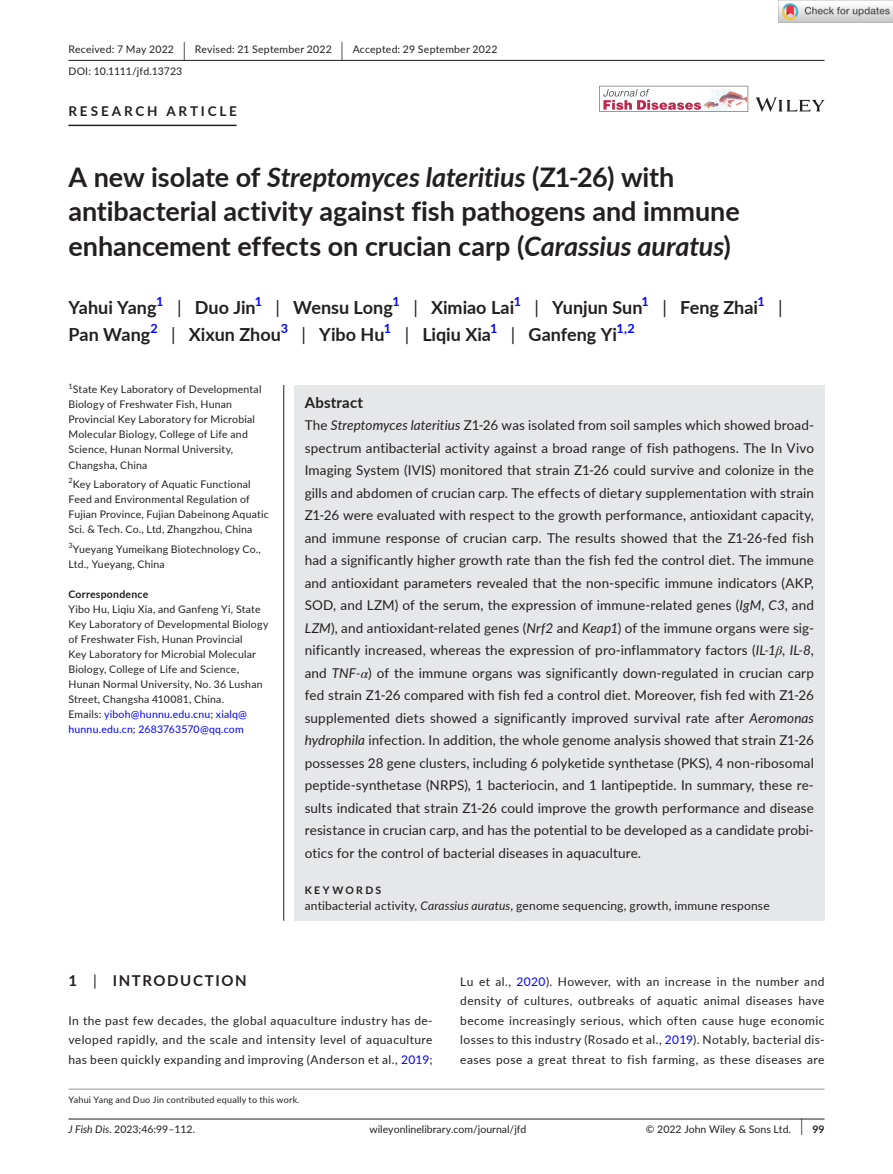
<style>
.page{position:relative;width:893px;height:1174px;background:#fff}
.page>*{position:absolute;margin:0;border:0;box-sizing:border-box;transform-origin:0 0}
.t1{font:700 27px/34.5px "Lato";color:#231f20}
.t2{font:700 18px "Lato";color:#231f20}
.t3{font:18px "Lato";color:#231f20}
.t4{font:700 15px "Lato";letter-spacing:.1em;color:#231f20}
.t5{font:700 15px "Lato";letter-spacing:.015em;color:#231f20}
.t6{font:13.5px/22.5px "Lato";letter-spacing:.01em;color:#231f20;text-align:justify}
.t7{font:700 13.5px "Lato";letter-spacing:.21em;color:#231f20}
.t8{font:700 12.6px "Lato";color:#00f}
.t9{font:12px/19.5px "Lato";letter-spacing:.03em;color:#231f20;text-align:justify}
.t10{font:10.5px/15px "Lato";letter-spacing:.02em;color:#231f20}
.t11{font:10.5px "Lato";color:#231f20}
.t12{font:700 10.5px "Lato";letter-spacing:.02em;color:#231f20}
.t13{font:700 10.5px "Lato";letter-spacing:.22em;color:#231f20}
.t14{font:9px "Lato";letter-spacing:.025em;color:#231f20}
.t15{font:7.35px "Lato";color:#231f20}
.s1{font-size:19.65px}
.s2{font-style:italic}
.s3{font-weight:400}
.s4{color:#00f}
.s5{font-family:"STIX";font-style:italic}
.s6{font-size:17.4px}
.s7{font-weight:700}
</style>
<div class="page">
<hr style="left:68px;top:1118px;width:756px;height:1px;background:#231f20">
<svg style="left:756px;top:97px;width:68px;height:15px"></svg>
<svg style="left:599px;top:86px;width:149px;height:26px"></svg>
<hr style="left:68px;top:60px;width:756px;height:1px;background:#231f20">
<hr style="left:68px;top:125px;width:169px;height:1px;background:#231f20">
<hr style="left:68px;top:1088px;width:756px;height:1px;background:#939598">
<div style="left:294px;top:385px;width:530px;height:535px;background:#e6e7e9"></div>
<hr style="left:283px;top:385px;width:1px;height:535px;background:#231f20">
<img style="left:779px;top:0;width:114px;height:23px">
<p class="t10" style="left:68px;top:38px;width:431px;line-height:21.8px">Received: 7 May 2022 <span class="s1">|</span> Revised: 21 September 2022 <span class="s1">|</span> Accepted: 29 September 2022<br>DOI: 10.1111/jfd.13723</p>
<p class="t7" style="left:68px;top:101px;width:170px">RESEARCH ARTICLE</p>
<h1 class="t1" style="left:68px;top:159px;width:673px">A new isolate of <span class="s2">Streptomyces lateritius</span> (Z1-26) with antibacterial activity against fish pathogens and immune enhancement effects on crucian carp (<span class="s2">Carassius auratus</span>)</h1>
<h2 class="t2" style="left:68px;top:295px;width:90px">Yahui Yang</h2>
<p class="t8" style="left:156px;top:292px;width:9px">1</p>
<h2 class="t2" style="left:177px;top:295px;width:80px"><span class="s3">|</span> Duo Jin</h2>
<p class="t8" style="left:255px;top:292px;width:9px">1</p>
<h2 class="t2" style="left:276px;top:295px;width:119px"><span class="s3">|</span> Wensu Long</h2>
<p class="t8" style="left:393px;top:292px;width:9px">1</p>
<h2 class="t2" style="left:413px;top:295px;width:102px"><span class="s3">|</span> Ximiao Lai</h2>
<p class="t8" style="left:514px;top:292px;width:9px">1</p>
<h2 class="t2" style="left:534px;top:295px;width:109px"><span class="s3">|</span> Yunjun Sun</h2>
<p class="t8" style="left:642px;top:292px;width:9px">1</p>
<h2 class="t2" style="left:662px;top:295px;width:97px"><span class="s3">|</span> Feng Zhai</h2>
<p class="t8" style="left:757px;top:292px;width:9px">1</p>
<h2 class="t3" style="left:778px;top:295px;width:6px">|</h2>
<h2 class="t2" style="left:68px;top:322px;width:83px">Pan Wang</h2>
<p class="t8" style="left:150px;top:319px;width:9px">2</p>
<h2 class="t2" style="left:171px;top:322px;width:111px"><span class="s3">|</span> Xixun Zhou</h2>
<p class="t8" style="left:281px;top:319px;width:9px">3</p>
<h2 class="t2" style="left:302px;top:322px;width:84px"><span class="s3">|</span> Yibo Hu</h2>
<p class="t8" style="left:384px;top:319px;width:9px">1</p>
<h2 class="t2" style="left:405px;top:322px;width:88px"><span class="s3">|</span> Liqiu Xia</h2>
<p class="t8" style="left:490px;top:319px;width:9px">1</p>
<h2 class="t2" style="left:511px;top:322px;width:108px"><span class="s3">|</span> Ganfeng Yi</h2>
<p class="t8" style="left:617px;top:319px;width:20px">1,2</p>
<p class="t15" style="left:68px;top:381px;width:6px">1</p>
<p class="t10" style="left:68px;top:382px;width:195px;text-indent:4px">State Key Laboratory of Developmental Biology of Freshwater Fish, Hunan Provincial Key Laboratory for Microbial Molecular Biology, College of Life and Science, Hunan Normal University, Changsha, China</p>
<p class="t10" style="left:68px;top:476px;width:202px"><sup>2</sup>Key Laboratory of Aquatic Functional Feed and Environmental Regulation of Fujian Province, Fujian Dabeinong Aquatic Sci. &amp; Tech. Co., Ltd, Zhangzhou, China</p>
<p class="t10" style="left:68px;top:541px;width:194px"><sup>3</sup>Yueyang Yumeikang Biotechnology Co.,<br>Ltd., Yueyang, China</p>
<p class="t12" style="left:68px;top:586px;width:81px">Correspondence</p>
<p class="t10" style="left:68px;top:601px;width:201px">Yibo Hu, Liqiu Xia, and Ganfeng Yi, State Key Laboratory of Developmental Biology of Freshwater Fish, Hunan Provincial<br>Key Laboratory for Microbial Molecular Biology, College of Life and Science, Hunan Normal University, No. 36 Lushan Street, Changsha 410081, China.<br>Emails: <span class="s4">yiboh@hunnu.edu.cnu</span>; <span class="s4">xialq@ hunnu.edu.cn</span>; <span class="s4">2683763570@qq.com</span></p>
<p class="t5" style="left:305px;top:391px;width:60px">Abstract</p>
<p class="t6" style="left:305px;top:413px;width:511px">The <span class="s2">Streptomyces lateritius</span> Z1-26 was isolated from soil samples which showed broad&shy;spectrum antibacterial activity against a broad range of fish pathogens. The In Vivo Imaging System (IVIS) monitored that strain Z1-26 could survive and colonize in the gills and abdomen of crucian carp. The effects of dietary supplementation with strain Z1-26 were evaluated with respect to the growth performance, antioxidant capacity, and immune response of crucian carp. The results showed that the Z1-26-fed fish had a significantly higher growth rate than the fish fed the control diet. The immune and antioxidant parameters revealed that the non-specific immune indicators (AKP, SOD, and LZM) of the serum, the expression of immune-related genes (<span class="s2">IgM</span>, <span class="s2">C3</span>, and <span class="s2">LZM</span>), and antioxidant-related genes (<span class="s2">Nrf2</span> and <span class="s2">Keap1</span>) of the immune organs were sig&shy;nificantly increased, whereas the expression of pro-inflammatory factors (<span class="s2">IL-1</span><span class="s5">β</span>, <span class="s2">IL-8</span>, and <span class="s2">TNF-</span><span class="s5">α</span>) of the immune organs was significantly down-regulated in crucian carp fed strain Z1-26 compared with fish fed a control diet. Moreover, fish fed with Z1-26 supplemented diets showed a significantly improved survival rate after <span class="s2">Aeromonas hydrophila</span> infection. In addition, the whole genome analysis showed that strain Z1-26 possesses 28 gene clusters, including 6 polyketide synthetase (PKS), 4 non-ribosomal peptide-synthetase (NRPS), 1 bacteriocin, and 1 lantipeptide. In summary, these re&shy;sults indicated that strain Z1-26 could improve the growth performance and disease resistance in crucian carp, and has the potential to be developed as a candidate probi&shy;otics for the control of bacterial diseases in aquaculture.</p>
<p class="t13" style="left:305px;top:882px;width:78px">KEYWORDS</p>
<p class="t9" style="left:305px;top:895px;width:466px">antibacterial activity, <span class="s2">Carassius auratus</span>, genome sequencing, growth, immune response</p>
<p class="t4" style="left:68px;top:969px;width:180px">1 <span class="s3">|</span> INTRODUCTION</p>
<p class="t9" style="left:68px;top:1010px;width:366px">In the past few decades, the global aquaculture industry has de&shy;veloped rapidly, and the scale and intensity level of aquaculture has been quickly expanding and improving (Anderson et al., <span class="s4">2019</span>;</p>
<p class="t14" style="left:68px;top:1093px;width:233px">Yahui Yang and Duo Jin contributed equally to this work.</p>
<p class="t9" style="left:460px;top:971px;width:366px">Lu et al., <span class="s4">2020</span>). However, with an increase in the number and density of cultures, outbreaks of aquatic animal diseases have become increasingly serious, which often cause huge economic losses to this industry (Rosado et al., <span class="s4">2019</span>). Notably, bacterial dis&shy;eases pose a great threat to fish farming, as these diseases are</p>
<p class="t11" style="left:68px;top:1121px;width:128px"><span class="s2">J Fish Dis.</span> 2023;46:99–112.</p>
<p class="t11" style="left:369px;top:1121px;width:158px">wileyonlinelibrary.com/journal/jfd</p>
<p class="t11" style="left:646px;top:1121px;width:180px">© 2022 John Wiley &amp; Sons Ltd. <span class="s6">|</span> <span class="s7">99</span></p>
</div>
